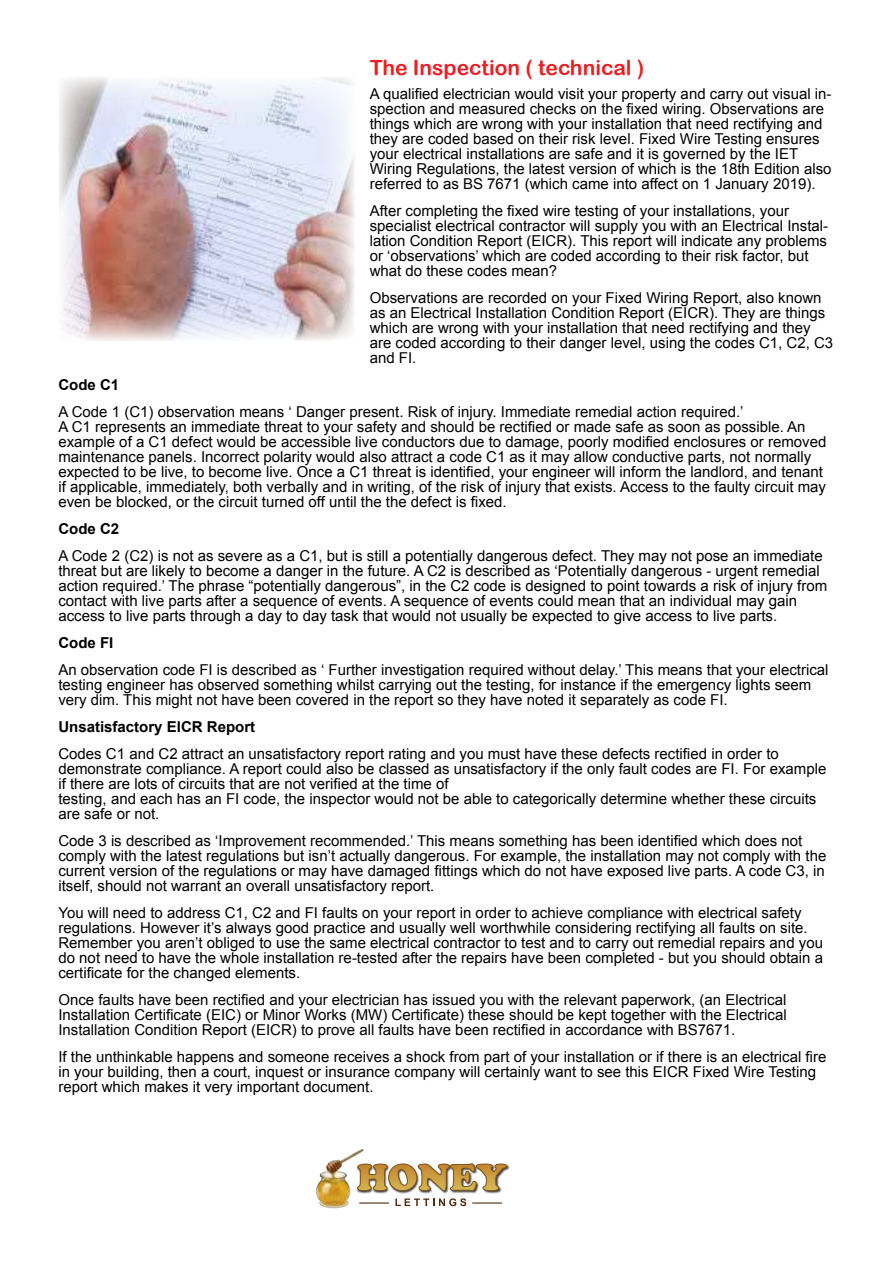
<style>
.page{position:relative;width:893px;height:1263px;background:#fff}
.page>*{position:absolute;margin:0;border:0;box-sizing:border-box;transform-origin:0 0}
.t1{font:21px "Arial Rounded MT Bold";color:#ed1d24}
.t2{font:15px/15px "Arial";color:#000}
.t3{font:700 15px "Arial";color:#000}
</style>
<div class="page">
<img style="left:59px;top:77px;width:296px;height:264px">
<svg style="left:395px;top:1198px;width:71px;height:8px"></svg>
<svg style="left:366px;top:1202px;width:22px;height:1px"></svg>
<svg style="left:473px;top:1202px;width:28px;height:1px"></svg>
<img style="left:366px;top:1164px;width:144px;height:30px">
<svg style="left:366px;top:1163px;width:141px;height:28px"></svg>
<img style="left:315px;top:1149px;width:51px;height:60px">
<h1 class="t1" style="left:370px;top:55px;width:276px">The Inspection ( technical )</h1>
<p class="t2" style="left:370px;top:86px;width:463px">A qualified electrician would visit your property and carry out visual in&shy;spection and measured checks on the fixed wiring. Observations are things which are wrong with your installation that need rectifying and they are coded based on their risk level. Fixed Wire Testing ensures your electrical installations are safe and it is governed by the IET Wiring Regulations, the latest version of which is the 18th Edition also referred to as BS 7671 (which came into affect on 1 January 2019).</p>
<p class="t2" style="left:370px;top:203px;width:460px">After completing the fixed wire testing of your installations, your specialist electrical contractor will supply you with an Electrical Instal&shy;lation Condition Report (EICR). This report will indicate any problems or ‘observations’ which are coded according to their risk factor, but what do these codes mean?</p>
<p class="t2" style="left:370px;top:290px;width:465px">Observations are recorded on your Fixed Wiring Report, also known as an Electrical Installation Condition Report (EICR). They are things which are wrong with your installation that need rectifying and they are coded according to their danger level, using the codes C1, C2, C3 and FI.</p>
<p class="t3" style="left:58px;top:374px;width:62px">Code C1</p>
<p class="t2" style="left:58px;top:404px;width:769px">A Code 1 (C1) observation means ‘ Danger present. Risk of injury. Immediate remedial action required.’<br>A C1 represents an immediate threat to your safety and should be rectified or made safe as soon as possible. An example of a C1 defect would be accessible live conductors due to damage, poorly modified enclosures or removed maintenance panels. Incorrect polarity would also attract a code C1 as it may allow conductive parts, not normally expected to be live, to become live. Once a C1 threat is identified, your engineer will inform the landlord, and tenant if applicable, immediately, both verbally and in writing, of the risk of injury that exists. Access to the faulty circuit may even be blocked, or the circuit turned off until the the defect is fixed.</p>
<p class="t3" style="left:58px;top:518px;width:62px">Code C2</p>
<p class="t2" style="left:58px;top:548px;width:770px">A Code 2 (C2) is not as severe as a C1, but is still a potentially dangerous defect. They may not pose an immediate threat but are likely to become a danger in the future. A C2 is described as ‘Potentially dangerous - urgent remedial action required.’ The phrase “potentially dangerous”, in the C2 code is designed to point towards a risk of injury from contact with live parts after a sequence of events. A sequence of events could mean that an individual may gain access to live parts through a day to day task that would not usually be expected to give access to live parts.</p>
<p class="t3" style="left:58px;top:632px;width:57px">Code FI</p>
<p class="t2" style="left:58px;top:662px;width:772px">An observation code FI is described as ‘ Further investigation required without delay.’ This means that your electrical testing engineer has observed something whilst carrying out the testing, for instance if the emergency lights seem very dim. This might not have been covered in the report so they have noted it separately as code FI.</p>
<p class="t3" style="left:58px;top:716px;width:198px">Unsatisfactory EICR Report</p>
<p class="t2" style="left:58px;top:746px;width:769px">Codes C1 and C2 attract an unsatisfactory report rating and you must have these defects rectified in order to demonstrate compliance. A report could also be classed as unsatisfactory if the only fault codes are FI. For example if there are lots of circuits that are not verified at the time of<br>testing, and each has an FI code, the inspector would not be able to categorically determine whether these circuits are safe or not.</p>
<p class="t2" style="left:58px;top:833px;width:769px">Code 3 is described as ‘Improvement recommended.’ This means something has been identified which does not comply with the latest regulations but isn’t actually dangerous. For example, the installation may not comply with the current version of the regulations or may have damaged fittings which do not have exposed live parts. A code C3, in itself, should not warrant an overall unsatisfactory report.</p>
<p class="t2" style="left:58px;top:905px;width:766px">You will need to address C1, C2 and FI faults on your report in order to achieve compliance with electrical safety regulations. However it’s always good practice and usually well worthwhile considering rectifying all faults on site.<br>Remember you aren’t obliged to use the same electrical contractor to test and to carry out remedial repairs and you do not need to have the whole installation re-tested after the repairs have been completed - but you should obtain a certificate for the changed elements.</p>
<p class="t2" style="left:58px;top:992px;width:730px;text-align:justify">Once faults have been rectified and your electrician has issued you with the relevant paperwork, (an Electrical Installation Certificate (EIC) or Minor Works (MW) Certificate) these should be kept together with the Electrical Installation Condition Report (EICR) to prove all faults have been rectified in accordance with BS7671.</p>
<p class="t2" style="left:58px;top:1049px;width:769px">If the unthinkable happens and someone receives a shock from part of your installation or if there is an electrical fire in your building, then a court, inquest or insurance company will certainly want to see this EICR Fixed Wire Testing report which makes it very important document.</p>
</div>
